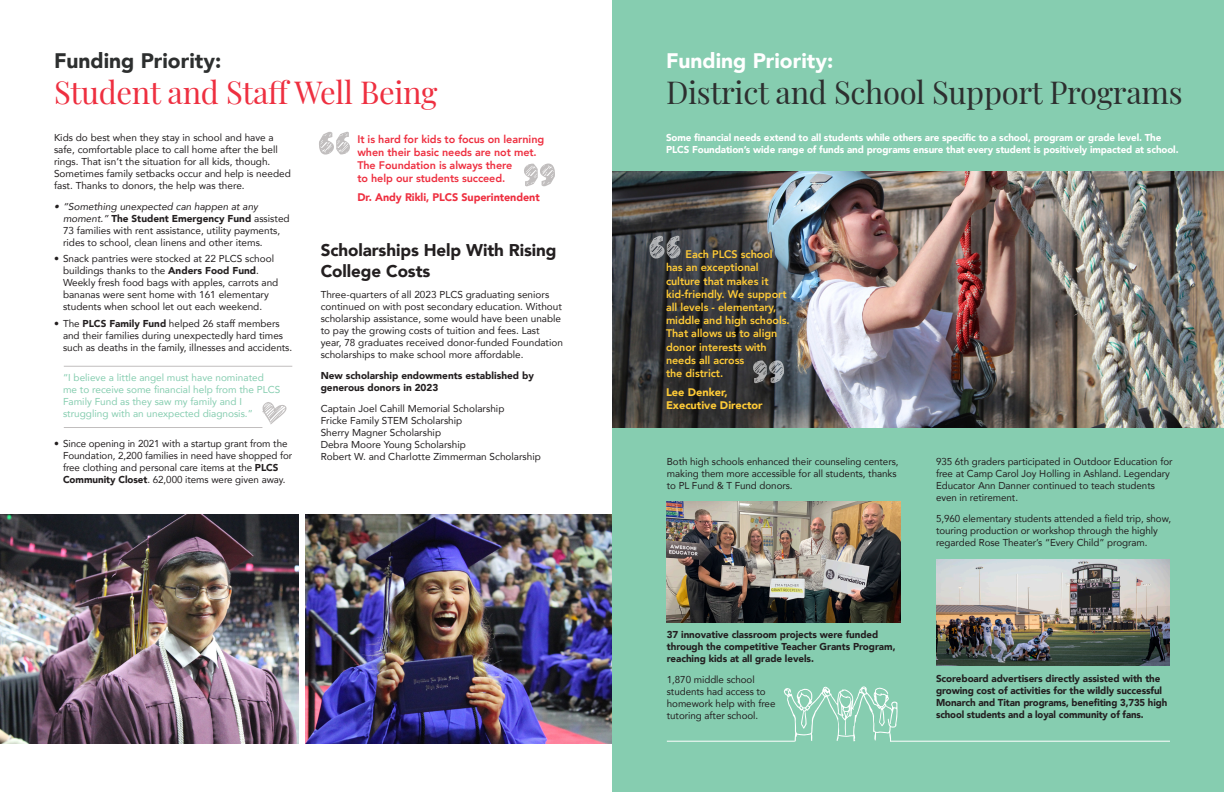
<style>
.page{position:relative;width:1224px;height:792px;background:#fff}
.page>*{position:absolute;margin:0;border:0;box-sizing:border-box;transform-origin:0 0}
.t1{font:700 68.5px "Clarendon Wide Sketch";color:#c1bebe}
.t2{font:700 68.5px "Clarendon Wide Sketch";color:#fff}
.t3{font:31px "Playfair Display";letter-spacing:-.01em;color:#2d2f2f}
.t4{font:31px "Playfair Display";letter-spacing:-.01em;color:#ee2f40}
.t5{font:900 21px "Avenir";color:#2d2f2f}
.t6{font:900 21px "Avenir";color:#fff}
.t7{font:900 17px/20.4px "Avenir";letter-spacing:-.005em;color:#231f20}
.t8{font:800 11px/13.2px "Avenir";letter-spacing:-.005em;color:#ffcb37}
.t9{font:800 11px/13.2px "Avenir";letter-spacing:-.005em;color:#ee2f40}
.t10{font:900 11px "Avenir";letter-spacing:-.005em;color:#ee2f40}
.t11{font:900 11px/13.2px "Avenir";color:#ffcb37}
.t12{font:10px/12px "Avenir";color:#231f20}
.t13{font:900 10px/12px "Avenir";letter-spacing:-.01em;color:#231f20}
.t14{font:900 10px/12px "Avenir";letter-spacing:-.01em;color:#fff}
.t15{font:10px/12px "Avenir";color:#86cdb0}
.s1{font-style:italic}
.s2{font-weight:900}
</style>
<div class="page">
<div style="left:612px;top:0;width:612px;height:792px;background:#86cdb0"></div>
<img style="left:306px;top:514px;width:306px;height:230px">
<img style="left:0;top:514px;width:298px;height:230px">
<img style="left:667px;top:502px;width:234px;height:121px">
<img style="left:612px;top:171px;width:612px;height:257px">
<img style="left:936px;top:560px;width:234px;height:106px">
<hr style="left:64px;top:366px;width:228px;height:1px;background:#c1bebe">
<hr style="left:64px;top:427px;width:198px;height:1px;background:#c1bebe">
<svg style="left:262px;top:402px;width:25px;height:22px"></svg>
<hr style="left:890px;top:741px;width:280px;height:1px;background:#fff">
<hr style="left:667px;top:741px;width:128px;height:1px;background:#fff">
<svg style="left:784px;top:686px;width:114px;height:56px"></svg>
<p class="t5" style="left:54px;top:43px;width:169px">Funding Priority:</p>
<p class="t4" style="left:54px;top:68px;width:385px">Student and Staff Well Being</p>
<p class="t12" style="left:54px;top:131px;width:238px">Kids do best when they stay in school and have a safe, comfortable place to call home after the bell rings. That isn’t the situation for all kids, though.<br>Sometimes family setbacks occur and help is needed fast. Thanks to donors, the help was there.</p>
<p class="t12" style="left:63px;top:200px;width:228px;text-indent:-9px"><span class="s1">• “Something unexpected can happen at any moment.”</span> <span class="s2">The Student Emergency Fund</span> assisted 73 families with rent assistance, utility payments, rides to school, clean linens and other items.</p>
<p class="t12" style="left:63px;top:253px;width:217px;text-indent:-9px">• Snack pantries were stocked at 22 PLCS school buildings thanks to the <span class="s2">Anders Food Fund</span>.<br>Weekly fresh food bags with apples, carrots and bananas were sent home with 161 elementary students when school let out each weekend.</p>
<p class="t12" style="left:63px;top:317px;width:231px;text-indent:-9px">• The <span class="s2">PLCS Family Fund</span> helped 26 staff members and their families during unexpectedly hard times such as deaths in the family, illnesses and accidents.</p>
<p class="t15" style="left:63px;top:371px;width:219px">“I believe a little angel must have nominated me to receive some financial help from the PLCS Family Fund as they saw my family and I struggling with an unexpected diagnosis.”</p>
<p class="t12" style="left:63px;top:437px;width:231px;text-indent:-9px">• Since opening in 2021 with a startup grant from the Foundation, 2,200 families in need have shopped for free clothing and personal care items at the <span class="s2">PLCS Community Closet</span>. 62,000 items were given away.</p>
<p class="t1" style="left:316px;top:117px;width:38px">“</p>
<p class="t9" style="left:357px;top:132px;width:188px">It is hard for kids to focus on learning</p>
<p class="t9" style="left:357px;top:146px;width:181px">when their basic needs are not met.<br>The Foundation is always there<br>to help our students succeed.</p>
<p class="t10" style="left:357px;top:188px;width:184px">Dr. Andy Rikli, PLCS Superintendent</p>
<p class="t1" style="left:558px;top:201px;width:38px;rotate:-180deg">“</p>
<p class="t7" style="left:321px;top:240px;width:237px">Scholarships Help With Rising<br>College Costs</p>
<p class="t12" style="left:321px;top:288px;width:244px">Three-quarters of all 2023 PLCS graduating seniors continued on with post secondary education. Without scholarship assistance, some would have been unable to pay the growing costs of tuition and fees. Last year, 78 graduates received donor-funded Foundation scholarships to make school more affordable.</p>
<p class="t13" style="left:321px;top:369px;width:215px">New scholarship endowments established by generous donors in 2023</p>
<p class="t12" style="left:321px;top:402px;width:185px">Captain Joel Cahill Memorial Scholarship</p>
<p class="t12" style="left:321px;top:414px;width:143px">Fricke Family STEM Scholarship</p>
<p class="t12" style="left:321px;top:426px;width:122px">Sherry Magner Scholarship</p>
<p class="t12" style="left:321px;top:438px;width:147px">Debra Moore Young Scholarship</p>
<p class="t12" style="left:321px;top:450px;width:222px">Robert W. and Charlotte Zimmerman Scholarship</p>
<p class="t6" style="left:666px;top:43px;width:169px">Funding Priority:</p>
<p class="t3" style="left:666px;top:68px;width:518px">District and School Support Programs</p>
<p class="t14" style="left:666px;top:131px;width:514px">Some financial needs extend to all students while others are specific to a school, program or grade level. The<br>PLCS Foundation’s wide range of funds and programs ensure that every student is positively impacted at school.</p>
<h1 class="t2" style="left:646px;top:221px;width:38px">“</h1>
<p class="t8" style="left:666px;top:248px;width:125px;text-indent:20px">Each PLCS school has an exceptional culture that makes it kid-friendly. We support all levels - elementary, middle and high schools.<br>That allows us to align donor interests with needs all across<br>the district.</p>
<p class="t11" style="left:666px;top:385px;width:98px">Lee Denker,<br>Executive Director</p>
<h1 class="t2" style="left:787px;top:398px;width:38px;rotate:-180deg">“</h1>
<p class="t12" style="left:667px;top:455px;width:233px">Both high schools enhanced their counseling centers, making them more accessible for all students, thanks to PL Fund &amp; T Fund donors.</p>
<p class="t13" style="left:667px;top:628px;width:230px">37 innovative classroom projects were funded through the competitive Teacher Grants Program, reaching kids at all grade levels.</p>
<p class="t12" style="left:667px;top:673px;width:110px">1,870 middle school students had access to homework help with free tutoring after school.</p>
<p class="t12" style="left:936px;top:455px;width:238px">935 6th graders participated in Outdoor Education for free at Camp Carol Joy Holling in Ashland. Legendary Educator Ann Danner continued to teach students even in retirement.</p>
<p class="t12" style="left:936px;top:512px;width:237px">5,960 elementary students attended a field trip, show, touring production or workshop through the highly regarded Rose Theater’s “Every Child” program.</p>
<p class="t13" style="left:936px;top:672px;width:233px">Scoreboard advertisers directly assisted with the growing cost of activities for the wildly successful Monarch and Titan programs, benefiting 3,735 high school students and a loyal community of fans.</p>
</div>
